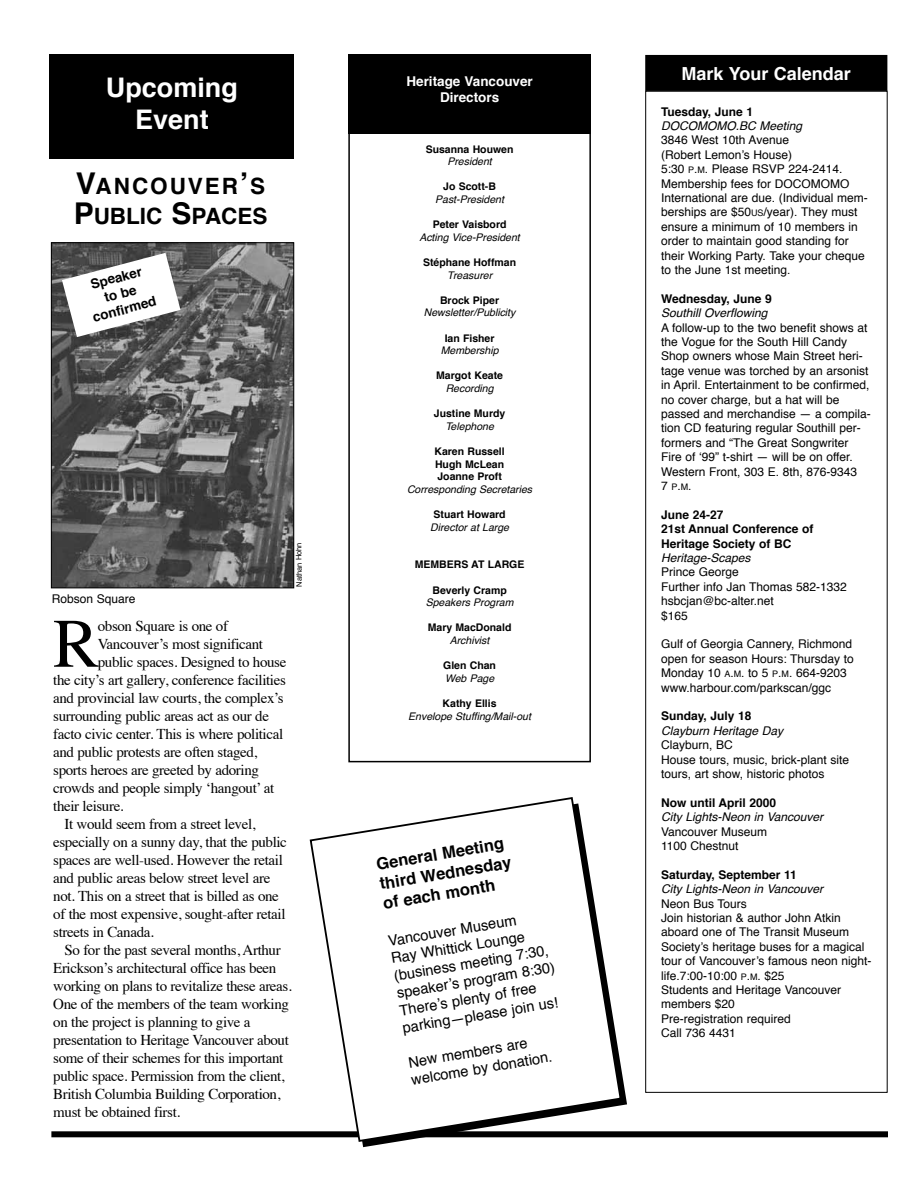
<style>
.page{position:relative;width:918px;height:1188px;background:#fff}
.page>*{position:absolute;margin:0;border:0;box-sizing:border-box;transform-origin:0 0}
.t1{font:69.45px "Times";color:#000}
.t2{font:700 27px/32.4px "Helvetica";color:#fff;text-align:center}
.t3{font:700 22.5px/29.5px "Helvetica";color:#000}
.t4{font:700 18px "Helvetica";color:#fff}
.t5{font:700 16.5px/19.8px "Helvetica";color:#000}
.t6{font:15px "Times";letter-spacing:-.025em;color:#000}
.t7{font:14.7px/17.5px "Helvetica";color:#000}
.t8{font:700 13.5px/16.2px "Helvetica";color:#fff;text-align:center}
.t9{font:700 13.5px/16.2px "Helvetica";color:#000;text-align:center}
.t10{font:12px/14.4px "Helvetica";color:#000}
.t11{font:700 12px/14.4px "Helvetica";color:#000}
.t12{font:italic 12px "Helvetica";color:#000}
.t13{font:italic 10.5px "Helvetica";color:#000}
.t14{font:700 10.5px/12.6px "Helvetica";color:#000;text-align:justify}
.t15{font:9px "Helvetica";color:#000}
.t16{font:7.5px "Helvetica";color:#000}
.s1{font-size:30px}
.s2{font-size:9px}
.s3{font-style:inherit}
.s4{font-size:12px}
</style>
<div class="page">
<div style="left:51px;top:1131px;width:837px;height:6px;background:#000"></div>
<div style="left:50px;top:54px;width:244px;height:105px;background:#000"></div>
<svg style="left:309px;top:797px;width:314px;height:346px"></svg>
<div style="left:645px;top:91px;width:243px;height:1002px;border:1px solid #000"></div>
<div style="left:646px;top:56px;width:241px;height:34px;background:#000"></div>
<div style="left:645px;top:55px;width:242px;height:36px;border:2px solid #000"></div>
<img style="left:53px;top:244px;width:239px;height:342px">
<div style="left:51px;top:242px;width:243px;height:346px;border:1px solid #000"></div>
<div style="left:348px;top:121px;width:243px;height:641px;border:2px solid #000"></div>
<div style="left:348px;top:54px;width:243px;height:80px;background:#000"></div>
<svg style="left:62px;top:253px;width:118px;height:84px"></svg>
<h2 class="t2" style="left:106px;top:71px;width:134px">Upcoming<br>Event</h2>
<h3 class="t3" style="left:74px;top:172px;width:195px"><span class="s1">V</span>ANCOUVER<span class="s1">’</span>S<br><span class="s1">P</span>UBLIC <span class="s1">S</span>PACES</h3>
<p class="t9" style="left:83px;top:278px;width:67px;rotate:-15deg">Speaker to be confirmed</p>
<p class="t10" style="left:52px;top:592px;width:85px">Robson Square</p>
<p class="t16" style="left:294px;top:587px;width:46px;rotate:-91deg">Nathan Hohn</p>
<h1 class="t1" style="left:53px;top:578px;width:48px">R</h1>
<p class="t6" style="left:98px;top:612px;width:132px">obson Square is one of</p>
<p class="t6" style="left:98px;top:630px;width:167px">Vancouver’s most significant</p>
<p class="t6" style="left:98px;top:648px;width:190px">public spaces. Designed to house</p>
<p class="t6" style="left:53px;top:666px;width:234px">the city’s art gallery, conference facilities</p>
<p class="t6" style="left:53px;top:684px;width:232px">and provincial law courts, the complex’s</p>
<p class="t6" style="left:53px;top:702px;width:217px">surrounding public areas act as our de</p>
<p class="t6" style="left:53px;top:720px;width:231px">facto civic center. This is where political</p>
<p class="t6" style="left:53px;top:738px;width:206px">and public protests are often staged,</p>
<p class="t6" style="left:53px;top:756px;width:207px">sports heroes are greeted by adoring</p>
<p class="t6" style="left:53px;top:774px;width:222px">crowds and people simply ‘hangout’ at</p>
<p class="t6" style="left:53px;top:792px;width:72px">their leisure.</p>
<p class="t6" style="left:64px;top:810px;width:193px">It would seem from a street level,</p>
<p class="t6" style="left:53px;top:828px;width:235px">especially on a sunny day, that the public</p>
<p class="t6" style="left:53px;top:846px;width:231px">spaces are well-used. However the retail</p>
<p class="t6" style="left:53px;top:864px;width:219px">and public areas below street level are</p>
<p class="t6" style="left:53px;top:882px;width:227px">not. This on a street that is billed as one</p>
<p class="t6" style="left:53px;top:900px;width:234px">of the most expensive, sought-after retail</p>
<p class="t6" style="left:53px;top:918px;width:102px">streets in Canada.</p>
<p class="t6" style="left:64px;top:936px;width:218px">So for the past several months, Arthur</p>
<p class="t6" style="left:53px;top:954px;width:225px">Erickson’s architectural office has been</p>
<p class="t6" style="left:53px;top:972px;width:240px">working on plans to revitalize these areas.</p>
<p class="t6" style="left:53px;top:990px;width:237px">One of the members of the team working</p>
<p class="t6" style="left:53px;top:1008px;width:199px">on the project is planning to give a</p>
<p class="t6" style="left:53px;top:1026px;width:237px">presentation to Heritage Vancouver about</p>
<p class="t6" style="left:53px;top:1044px;width:232px">some of their schemes for this important</p>
<p class="t6" style="left:53px;top:1062px;width:233px">public space. Permission from the client,</p>
<p class="t6" style="left:53px;top:1080px;width:229px">British Columbia Building Corporation,</p>
<p class="t6" style="left:53px;top:1098px;width:129px">must be obtained first.</p>
<p class="t8" style="left:406px;top:74px;width:128px">Heritage Vancouver<br>Directors</p>
<p class="t14" style="left:426px;top:143px;width:89px">Susanna Houwen</p>
<p class="t13" style="left:447px;top:153px;width:46px">President</p>
<p class="t14" style="left:443px;top:181px;width:54px">Jo Scott-B</p>
<p class="t13" style="left:435px;top:191px;width:70px">Past-President</p>
<p class="t14" style="left:433px;top:218px;width:75px">Peter Vaisbord</p>
<p class="t13" style="left:419px;top:229px;width:102px">Acting Vice-President</p>
<p class="t14" style="left:423px;top:256px;width:95px">Stéphane Hoffman</p>
<p class="t13" style="left:447px;top:267px;width:47px">Treasurer</p>
<p class="t14" style="left:440px;top:294px;width:61px">Brock Piper</p>
<p class="t13" style="left:424px;top:305px;width:93px">Newsletter/Publicity</p>
<p class="t14" style="left:445px;top:332px;width:51px">Ian Fisher</p>
<p class="t13" style="left:441px;top:342px;width:59px">Membership</p>
<p class="t14" style="left:436px;top:370px;width:68px">Margot Keate</p>
<p class="t13" style="left:446px;top:380px;width:49px">Recording</p>
<p class="t14" style="left:434px;top:407px;width:73px">Justine Murdy</p>
<p class="t13" style="left:445px;top:418px;width:50px">Telephone</p>
<p class="t14" style="left:434px;top:445px;width:72px">Karen Russell Hugh McLean Joanne Proft</p>
<p class="t13" style="left:407px;top:481px;width:127px">Corresponding Secretaries</p>
<p class="t14" style="left:434px;top:508px;width:74px">Stuart Howard</p>
<p class="t13" style="left:430px;top:519px;width:80px">Director at Large</p>
<p class="t14" style="left:415px;top:559px;width:111px">MEMBERS AT LARGE</p>
<p class="t14" style="left:432px;top:584px;width:76px">Beverly Cramp</p>
<p class="t13" style="left:426px;top:594px;width:89px">Speakers Program</p>
<p class="t14" style="left:428px;top:622px;width:85px">Mary MacDonald</p>
<p class="t13" style="left:450px;top:632px;width:41px">Archivist</p>
<p class="t14" style="left:443px;top:659px;width:54px">Glen Chan</p>
<p class="t13" style="left:445px;top:670px;width:51px">Web Page</p>
<p class="t14" style="left:443px;top:697px;width:55px">Kathy Ellis</p>
<p class="t13" style="left:408px;top:708px;width:124px">Envelope Stuffing/Mail-out</p>
<h3 class="t5" style="left:375px;top:854px;width:135px;rotate:-9deg">General Meeting third Wednesday of each month</h3>
<p class="t7" style="left:387px;top:932px;width:162px;rotate:-9deg">Vancouver Museum<br>Ray Whittick Lounge (business meeting 7:30, speaker’s program 8:30)<br>There’s plenty of free parking—please join us!</p>
<p class="t7" style="left:407px;top:1054px;width:144px;rotate:-9deg">New members are welcome by donation.</p>
<h3 class="t4" style="left:682px;top:60px;width:171px">Mark Your Calendar</h3>
<p class="t11" style="left:661px;top:104px;width:94px">Tuesday, June 1</p>
<p class="t12" style="left:661px;top:116px;width:143px">DOCOMOMO.BC Meeting</p>
<p class="t10" style="left:661px;top:133px;width:208px">3846 West 10th Avenue<br>(Robert Lemon’s House)<br>5:30 <span class="s2">P</span><span class="s3">.</span><span class="s2">M</span><span class="s3">.</span> Please RSVP 224-2414.<br>Membership fees for DOCOMOMO<br>International are due. (Individual mem&shy;berships are $50<span class="s2">US</span>/year). They must ensure a minimum of 10 members in order to maintain good standing for their Working Party. Take your cheque to the June 1st meeting.</p>
<p class="t11" style="left:661px;top:292px;width:112px">Wednesday, June 9</p>
<p class="t12" style="left:661px;top:304px;width:108px">Southill Overflowing</p>
<p class="t10" style="left:661px;top:321px;width:211px">A follow-up to the two benefit shows at the Vogue for the South Hill Candy Shop owners whose Main Street heri&shy;tage venue was torched by an arsonist in April. Entertainment to be confirmed, no cover charge, but a hat will be passed and merchandise — a compila&shy;tion CD featuring regular Southill per&shy;formers and “The Great Songwriter Fire of ‘99” t-shirt — will be on offer.<br>Western Front, 303 E. 8th, 876-9343</p>
<p class="t15" style="left:661px;top:480px;width:32px"><span class="s4">7</span> P<span class="s4">.</span>M<span class="s4">.</span></p>
<p class="t11" style="left:661px;top:508px;width:154px">June 24-27<br>21st Annual Conference of<br>Heritage Society of BC</p>
<p class="t12" style="left:661px;top:548px;width:91px">Heritage-Scapes</p>
<p class="t10" style="left:661px;top:565px;width:187px">Prince George<br>Further info Jan Thomas 582-1332 hsbcjan@bc-alter.net<br>$165</p>
<p class="t10" style="left:661px;top:637px;width:194px">Gulf of Georgia Cannery, Richmond open for season Hours: Thursday to Monday 10 <span class="s2">A</span><span class="s3">.</span><span class="s2">M</span><span class="s3">.</span> to 5 <span class="s2">P</span><span class="s3">.</span><span class="s2">M</span><span class="s3">.</span> 664-9203 www.harbour.com/parkscan/ggc</p>
<p class="t11" style="left:661px;top:709px;width:92px">Sunday, July 18</p>
<p class="t12" style="left:661px;top:721px;width:124px">Clayburn Heritage Day</p>
<p class="t10" style="left:661px;top:738px;width:190px">Clayburn, BC<br>House tours, music, brick-plant site tours, art show, historic photos</p>
<p class="t11" style="left:661px;top:796px;width:117px">Now until April 2000</p>
<p class="t12" style="left:661px;top:808px;width:164px">City Lights-Neon in Vancouver</p>
<p class="t10" style="left:661px;top:825px;width:108px">Vancouver Museum<br>1100 Chestnut</p>
<p class="t11" style="left:661px;top:868px;width:137px">Saturday, September 11</p>
<p class="t12" style="left:661px;top:880px;width:164px">City Lights-Neon in Vancouver</p>
<p class="t10" style="left:661px;top:897px;width:212px">Neon Bus Tours<br>Join historian &amp; author John Atkin aboard one of The Transit Museum<br>Society’s heritage buses for a magical tour of Vancouver’s famous neon night&shy;life.7:00-10:00 <span class="s2">P</span><span class="s3">.</span><span class="s2">M</span><span class="s3">.</span> $25<br>Students and Heritage Vancouver members $20<br>Pre-registration required<br>Call 736 4431</p>
</div>
